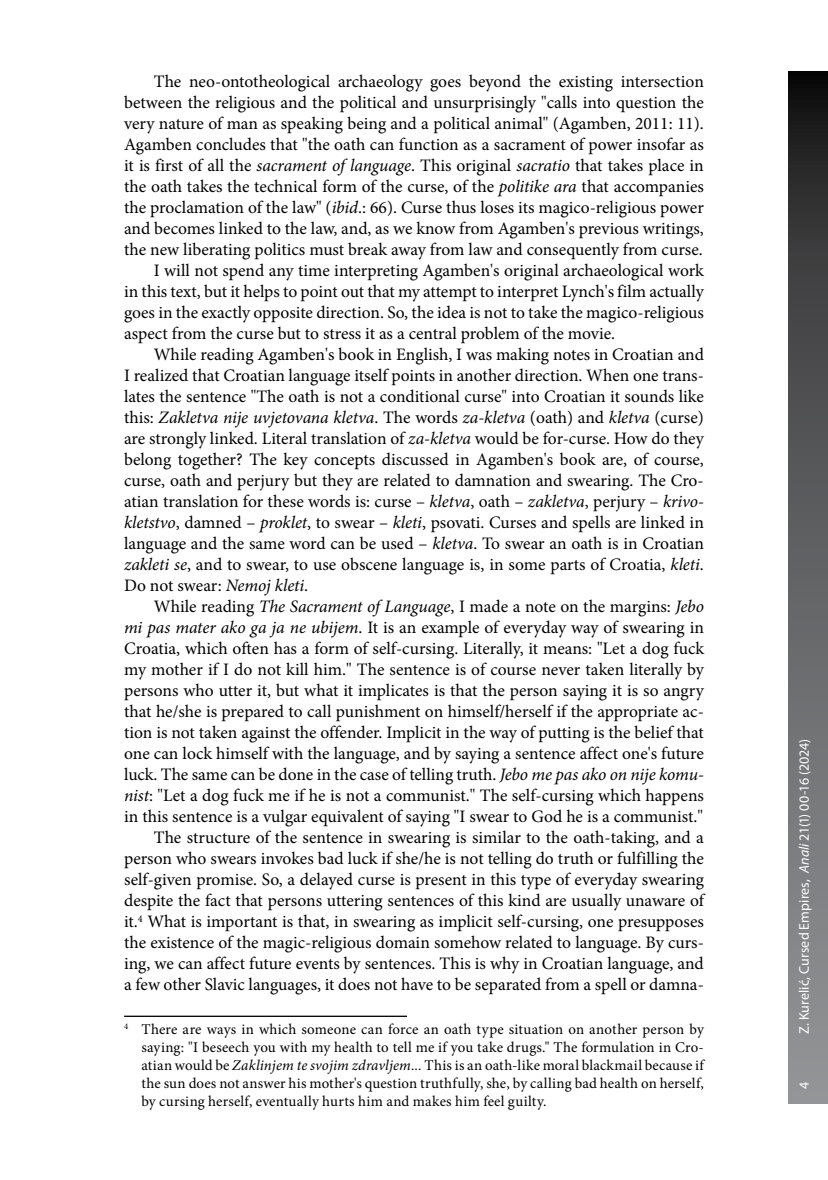
<style>
.page{position:relative;width:828px;height:1180px;background:#fff}
.page>*{position:absolute;margin:0;border:0;box-sizing:border-box;transform-origin:0 0}
.t1{font:17.5px "Minion Pro";color:#000}
.t2{font:italic 17.5px "Minion Pro";letter-spacing:-.005em;color:#000}
.t3{font:14.88px/17.8px "Minion Pro";letter-spacing:.02em;color:#000;text-align:justify}
.t4{font:14px "Myriad Pro";letter-spacing:.005em;color:#fff}
.s1{font-style:italic}
.s2{font-style:normal}
</style>
<div class="page">
<svg style="left:788px;top:71px;width:40px;height:1032px;background:#5e5f61"></svg>
<hr style="left:124px;top:1015px;width:283px;height:2px;background:#000">
<p class="t1" style="left:154px;top:70px;width:551px">The neo-ontotheological archaeology goes beyond the existing intersection</p>
<p class="t1" style="left:124px;top:91px;width:581px">between the religious and the political and unsurprisingly "calls into question the</p>
<p class="t1" style="left:124px;top:112px;width:581px">very nature of man as speaking being and a political animal" (Agamben, 2011: 11).</p>
<p class="t1" style="left:124px;top:133px;width:581px">Agamben concludes that "the oath can function as a sacrament of power insofar as</p>
<p class="t1" style="left:124px;top:154px;width:581px">it is first of all the <span class="s1">sacrament of language</span>. This original <span class="s1">sacratio</span> that takes place in</p>
<p class="t1" style="left:124px;top:175px;width:581px">the oath takes the technical form of the curse, of the <span class="s1">politike ara</span> that accompanies</p>
<p class="t1" style="left:124px;top:196px;width:581px">the proclamation of the law" (<span class="s1">ibid</span>.: 66). Curse thus loses its magico-religious power</p>
<p class="t1" style="left:124px;top:217px;width:581px">and becomes linked to the law, and, as we know from Agamben's previous writings,</p>
<p class="t1" style="left:124px;top:238px;width:580px">the new liberating politics must break away from law and consequently from curse.</p>
<p class="t1" style="left:154px;top:259px;width:551px">I will not spend any time interpreting Agamben's original archaeological work</p>
<p class="t1" style="left:124px;top:280px;width:581px">in this text, but it helps to point out that my attempt to interpret Lynch's film actually</p>
<p class="t1" style="left:124px;top:301px;width:581px">goes in the exactly opposite direction. So, the idea is not to take the magico-religious</p>
<p class="t1" style="left:124px;top:322px;width:492px">aspect from the curse but to stress it as a central problem of the movie.</p>
<p class="t1" style="left:154px;top:343px;width:551px">While reading Agamben's book in English, I was making notes in Croatian and</p>
<p class="t1" style="left:124px;top:364px;width:581px">I realized that Croatian language itself points in another direction. When one trans-</p>
<p class="t1" style="left:124px;top:385px;width:581px">lates the sentence "The oath is not a conditional curse" into Croatian it sounds like</p>
<p class="t2" style="left:124px;top:406px;width:581px"><span class="s2">this:</span> Zakletva nije uvjetovana kletva<span class="s2">. The words</span> za-kletva <span class="s2">(oath) and</span> kletva <span class="s2">(curse)</span></p>
<p class="t1" style="left:124px;top:427px;width:581px">are strongly linked. Literal translation of <span class="s1">za-kletva</span> would be for-curse. How do they</p>
<p class="t1" style="left:124px;top:448px;width:581px">belong together? The key concepts discussed in Agamben's book are, of course,</p>
<p class="t1" style="left:124px;top:469px;width:581px">curse, oath and perjury but they are related to damnation and swearing. The Cro-</p>
<p class="t1" style="left:124px;top:490px;width:580px">atian translation for these words is: curse – <span class="s1">kletva</span>, oath – <span class="s1">zakletva</span>, perjury – <span class="s1">krivo-</span></p>
<p class="t1" style="left:124px;top:511px;width:581px"><span class="s1">kletstvo</span>, damned – <span class="s1">proklet</span>, to swear – <span class="s1">kleti</span>, psovati. Curses and spells are linked in</p>
<p class="t1" style="left:124px;top:532px;width:581px">language and the same word can be used – <span class="s1">kletva</span>. To swear an oath is in Croatian</p>
<p class="t1" style="left:124px;top:553px;width:581px"><span class="s1">zakleti se</span>, and to swear, to use obscene language is, in some parts of Croatia, <span class="s1">kleti</span>.</p>
<p class="t1" style="left:124px;top:574px;width:186px">Do not swear: <span class="s1">Nemoj kleti</span>.</p>
<p class="t1" style="left:154px;top:595px;width:551px">While reading <span class="s1">The Sacrament of Language</span>, I made a note on the margins: <span class="s1">Jebo</span></p>
<p class="t1" style="left:124px;top:616px;width:581px"><span class="s1">mi pas mater ako ga ja ne ubijem</span>. It is an example of everyday way of swearing in</p>
<p class="t1" style="left:124px;top:637px;width:581px">Croatia, which often has a form of self-cursing. Literally, it means: "Let a dog fuck</p>
<p class="t1" style="left:124px;top:658px;width:581px">my mother if I do not kill him." The sentence is of course never taken literally by</p>
<p class="t1" style="left:124px;top:679px;width:581px">persons who utter it, but what it implicates is that the person saying it is so angry</p>
<p class="t1" style="left:124px;top:700px;width:581px">that he/she is prepared to call punishment on himself/herself if the appropriate ac-</p>
<p class="t1" style="left:124px;top:721px;width:581px">tion is not taken against the offender. Implicit in the way of putting is the belief that</p>
<p class="t1" style="left:124px;top:742px;width:581px">one can lock himself with the language, and by saying a sentence affect one's future</p>
<p class="t1" style="left:124px;top:763px;width:581px">luck. The same can be done in the case of telling truth. <span class="s1">Jebo me pas ako on nije komu-</span></p>
<p class="t1" style="left:124px;top:784px;width:581px"><span class="s1">nist</span>: "Let a dog fuck me if he is not a communist." The self-cursing which happens</p>
<p class="t1" style="left:124px;top:805px;width:580px">in this sentence is a vulgar equivalent of saying "I swear to God he is a communist."</p>
<p class="t1" style="left:154px;top:826px;width:551px">The structure of the sentence in swearing is similar to the oath-taking, and a</p>
<p class="t1" style="left:124px;top:847px;width:581px">person who swears invokes bad luck if she/he is not telling do truth or fulfilling the</p>
<p class="t1" style="left:124px;top:868px;width:581px">self-given promise. So, a delayed curse is present in this type of everyday swearing</p>
<p class="t1" style="left:124px;top:889px;width:581px">despite the fact that persons uttering sentences of this kind are usually unaware of</p>
<p class="t1" style="left:124px;top:910px;width:581px">it.<sup>4</sup> What is important is that, in swearing as implicit self-cursing, one presupposes</p>
<p class="t1" style="left:124px;top:931px;width:581px">the existence of the magic-religious domain somehow related to language. By curs-</p>
<p class="t1" style="left:124px;top:952px;width:581px">ing, we can affect future events by sentences. This is why in Croatian language, and</p>
<p class="t1" style="left:124px;top:973px;width:581px">a few other Slavic languages, it does not have to be separated from a spell or damna-</p>
<p class="t3" style="left:141px;top:1020px;width:564px;text-indent:-17px"><sup>4</sup> There are ways in which someone can force an oath type situation on another person by saying: "I beseech you with my health to tell me if you take drugs." The formulation in Cro&shy;atian would be <span class="s1">Zaklinjem te svojim zdravljem...</span> This is an oath-like moral blackmail because if the sun does not answer his mother's question truthfully, she, by calling bad health on herself, by cursing herself, eventually hurts him and makes him feel guilty.</p>
<p class="t4" style="left:795px;top:1034px;width:296px;rotate:-90deg">Z. Kurelić, Cursed Empires, <span class="s1">Anali</span> 21(1) 00-16 (2024)</p>
<p class="t4" style="left:795px;top:1088px;width:9px;rotate:-90deg">4</p>
</div>
